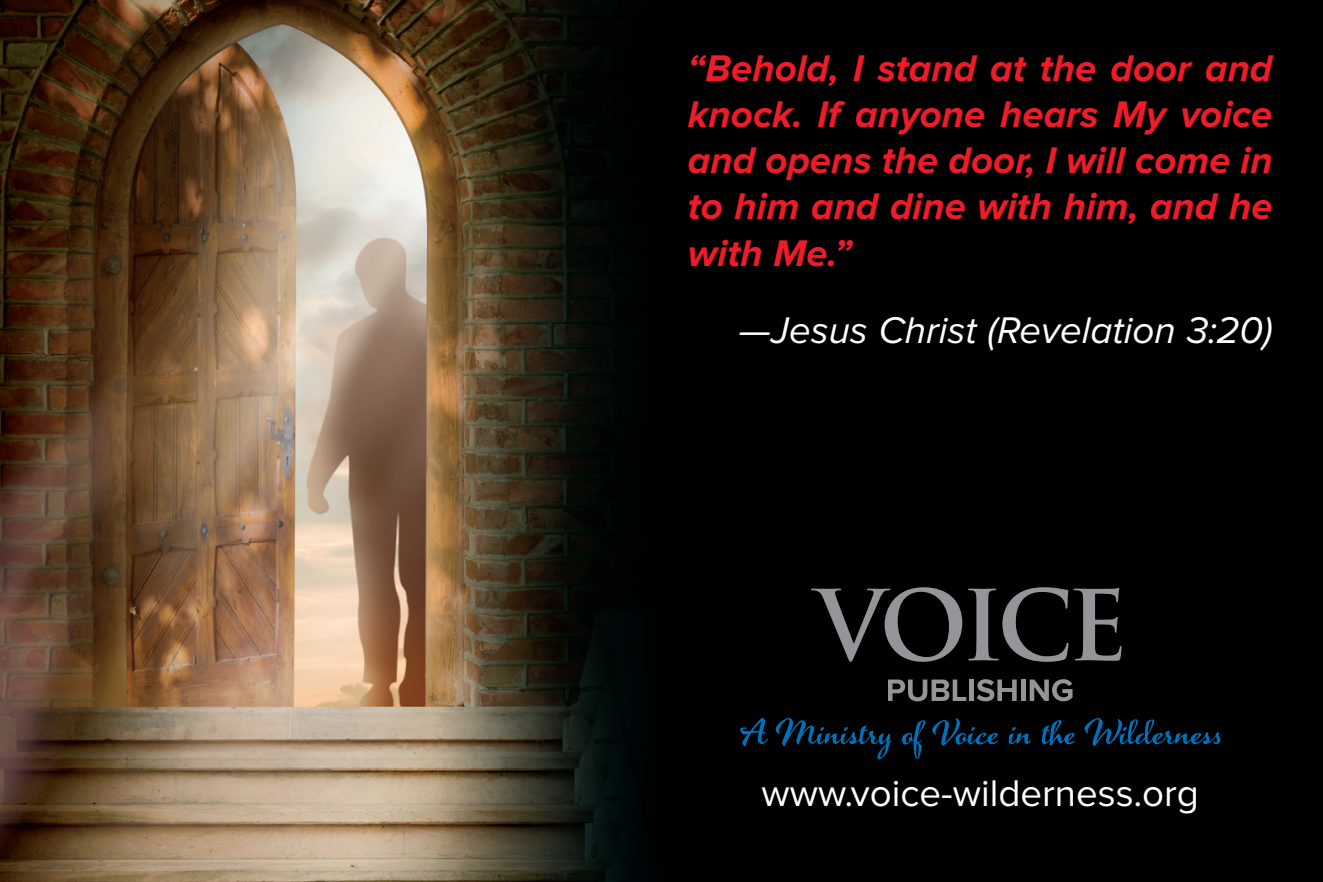
<style>
.page{position:relative;width:1323px;height:882px;background:#fff}
.page>*{position:absolute;margin:0;border:0;box-sizing:border-box;transform-origin:0 0}
.t1{font:italic 700 38.5px/46.2px "Proxima Nova";color:#ee1c28;text-align:justify}
.t2{font:italic 38.5px "Proxima Nova";color:#fff}
.t3{font:38.5px "Proxima Nova";color:#fff}
</style>
<div class="page">
<img style="left:0;top:0;width:1323px;height:882px">
<svg style="left:811px;top:587px;width:151px;height:75px;background:#2a2b2c"></svg>
<svg style="left:968px;top:587px;width:100px;height:75px;background:#2d2e2f"></svg>
<svg style="left:1074px;top:588px;width:48px;height:73px;background:#38393a"></svg>
<svg style="left:888px;top:680px;width:78px;height:21px;background:#494a4c"></svg>
<div style="left:969px;top:680px;width:5px;height:21px;background:#939598"></div>
<svg style="left:977px;top:679px;width:40px;height:22px"></svg>
<hr style="left:1021px;top:680px;width:4px;height:21px;background:#939598">
<svg style="left:1030px;top:679px;width:43px;height:22px"></svg>
<svg style="left:740px;top:718px;width:28px;height:28px"></svg>
<svg style="left:776px;top:718px;width:116px;height:41px;background:#001421"></svg>
<svg style="left:902px;top:720px;width:24px;height:39px"></svg>
<svg style="left:932px;top:718px;width:66px;height:28px;background:#001a2c"></svg>
<svg style="left:1009px;top:727px;width:22px;height:17px"></svg>
<svg style="left:1042px;top:720px;width:33px;height:25px"></svg>
<svg style="left:1084px;top:718px;width:136px;height:28px;background:#001c2e"></svg>
<p class="t1" style="left:688px;top:47px;width:586px">“Behold, I stand at the door and knock. If anyone hears My voice and opens the door, I will come in to him and dine with him, and he with Me.”</p>
<p class="t2" style="left:739px;top:313px;width:535px">—Jesus Christ (Revelation 3:20)</p>
<p class="t3" style="left:761px;top:775px;width:439px">www.voice-wilderness.org</p>
</div>
